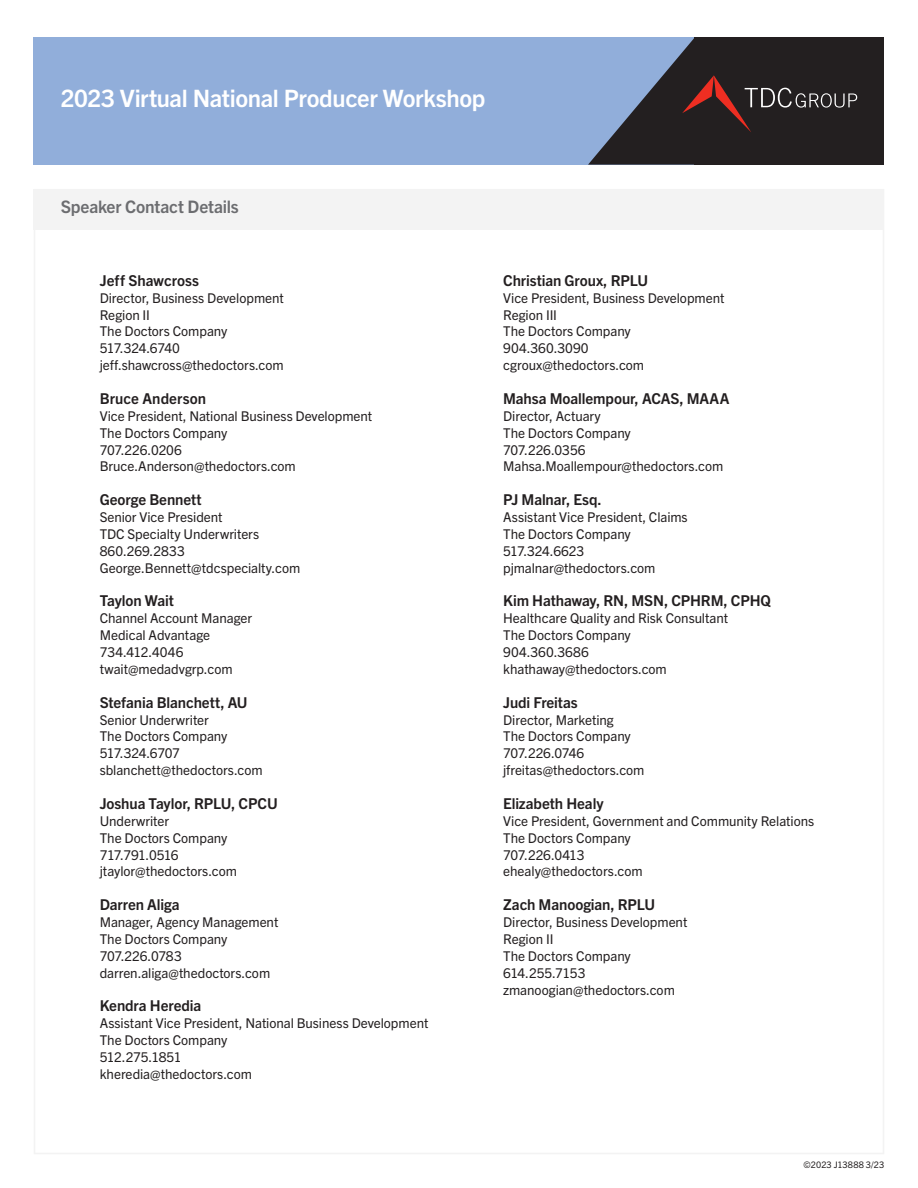
<style>
.page{position:relative;width:918px;height:1188px;background:#fff}
.page>*{position:absolute;margin:0;border:0;box-sizing:border-box;transform-origin:0 0}
.t1{font:700 24px "Trade Gothic Next LT Pro";letter-spacing:-.015em;color:#fff}
.t2{font:700 17.25px "Trade Gothic Next LT Pro";letter-spacing:-.01em;color:#6c6d70}
.t3{font:700 15px "Trade Gothic Next LT Pro";letter-spacing:-.005em;color:#231f20}
.t4{font:13.5px/16.8px "Trade Gothic Next LT Pro";letter-spacing:-.005em;color:#231f20}
.t5{font:9px "Trade Gothic Next LT Pro";letter-spacing:.015em;color:#231f20}
</style>
<div class="page">
<div style="left:34px;top:189px;width:850px;height:41px;background:#f3f3f3"></div>
<div style="left:34px;top:37px;width:850px;height:128px;background:#91aeda"></div>
<div style="left:695px;top:37px;width:189px;height:128px;background:#231f20"></div>
<svg style="left:588px;top:37px;width:269px;height:128px"></svg>
<h1 class="t1" style="left:61px;top:82px;width:426px">2023 Virtual National Producer Workshop</h1>
<p class="t2" style="left:61px;top:195px;width:180px">Speaker Contact Details</p>
<p class="t3" style="left:100px;top:270px;width:101px">Jeff Shawcross</p>
<p class="t4" style="left:100px;top:288px;width:186px">Director, Business Development<br>Region II<br>The Doctors Company<br>517.324.6740 jeff.shawcross@thedoctors.com</p>
<p class="t3" style="left:100px;top:388px;width:108px">Bruce Anderson</p>
<p class="t4" style="left:100px;top:407px;width:274px">Vice President, National Business Development<br>The Doctors Company<br>707.226.0206<br>Bruce.Anderson@thedoctors.com</p>
<p class="t3" style="left:100px;top:489px;width:104px">George Bennett</p>
<p class="t4" style="left:100px;top:508px;width:202px">Senior Vice President<br>TDC Specialty Underwriters<br>860.269.2833<br>George.Bennett@tdcspecialty.com</p>
<p class="t3" style="left:100px;top:591px;width:76px">Taylon Wait</p>
<p class="t4" style="left:100px;top:609px;width:154px">Channel Account Manager<br>Medical Advantage<br>734.412.4046 twait@medadvgrp.com</p>
<p class="t3" style="left:100px;top:692px;width:149px">Stefania Blanchett, AU</p>
<p class="t4" style="left:100px;top:710px;width:164px">Senior Underwriter<br>The Doctors Company<br>517.324.6707 sblanchett@thedoctors.com</p>
<p class="t3" style="left:100px;top:793px;width:180px">Joshua Taylor, RPLU, CPCU</p>
<p class="t4" style="left:100px;top:812px;width:139px">Underwriter<br>The Doctors Company<br>717.791.0516 jtaylor@thedoctors.com</p>
<p class="t3" style="left:100px;top:894px;width:82px">Darren Aliga</p>
<p class="t4" style="left:100px;top:913px;width:180px">Manager, Agency Management<br>The Doctors Company<br>707.226.0783 darren.aliga@thedoctors.com</p>
<p class="t3" style="left:100px;top:996px;width:103px">Kendra Heredia</p>
<p class="t4" style="left:100px;top:1014px;width:330px">Assistant Vice President, National Business Development<br>The Doctors Company<br>512.275.1851<br>kheredia@thedoctors.com</p>
<p class="t3" style="left:503px;top:270px;width:146px">Christian Groux, RPLU</p>
<p class="t4" style="left:503px;top:288px;width:223px">Vice President, Business Development<br>Region III<br>The Doctors Company<br>904.360.3090 cgroux@thedoctors.com</p>
<p class="t3" style="left:503px;top:388px;width:228px">Mahsa Moallempour, ACAS, MAAA</p>
<p class="t4" style="left:503px;top:407px;width:222px">Director, Actuary<br>The Doctors Company<br>707.226.0356<br>Mahsa.Moallempour@thedoctors.com</p>
<p class="t3" style="left:503px;top:489px;width:100px">PJ Malnar, Esq.</p>
<p class="t4" style="left:503px;top:508px;width:186px">Assistant Vice President, Claims<br>The Doctors Company<br>517.324.6623 pjmalnar@thedoctors.com</p>
<p class="t3" style="left:503px;top:591px;width:269px">Kim Hathaway, RN, MSN, CPHRM, CPHQ</p>
<p class="t4" style="left:503px;top:609px;width:227px">Healthcare Quality and Risk Consultant<br>The Doctors Company<br>904.360.3686 khathaway@thedoctors.com</p>
<p class="t3" style="left:503px;top:692px;width:76px">Judi Freitas</p>
<p class="t4" style="left:503px;top:710px;width:143px">Director, Marketing<br>The Doctors Company<br>707.226.0746 jfreitas@thedoctors.com</p>
<p class="t3" style="left:503px;top:793px;width:102px">Elizabeth Healy</p>
<p class="t4" style="left:503px;top:812px;width:312px">Vice President, Government and Community Relations<br>The Doctors Company<br>707.226.0413<br>ehealy@thedoctors.com</p>
<p class="t3" style="left:503px;top:894px;width:154px">Zach Manoogian, RPLU</p>
<p class="t4" style="left:503px;top:913px;width:186px">Director, Business Development<br>Region II<br>The Doctors Company<br>614.255.7153 zmanoogian@thedoctors.com</p>
<p class="t5" style="left:804px;top:1158px;width:82px">©2023 J13888 3/23</p>
</div>
